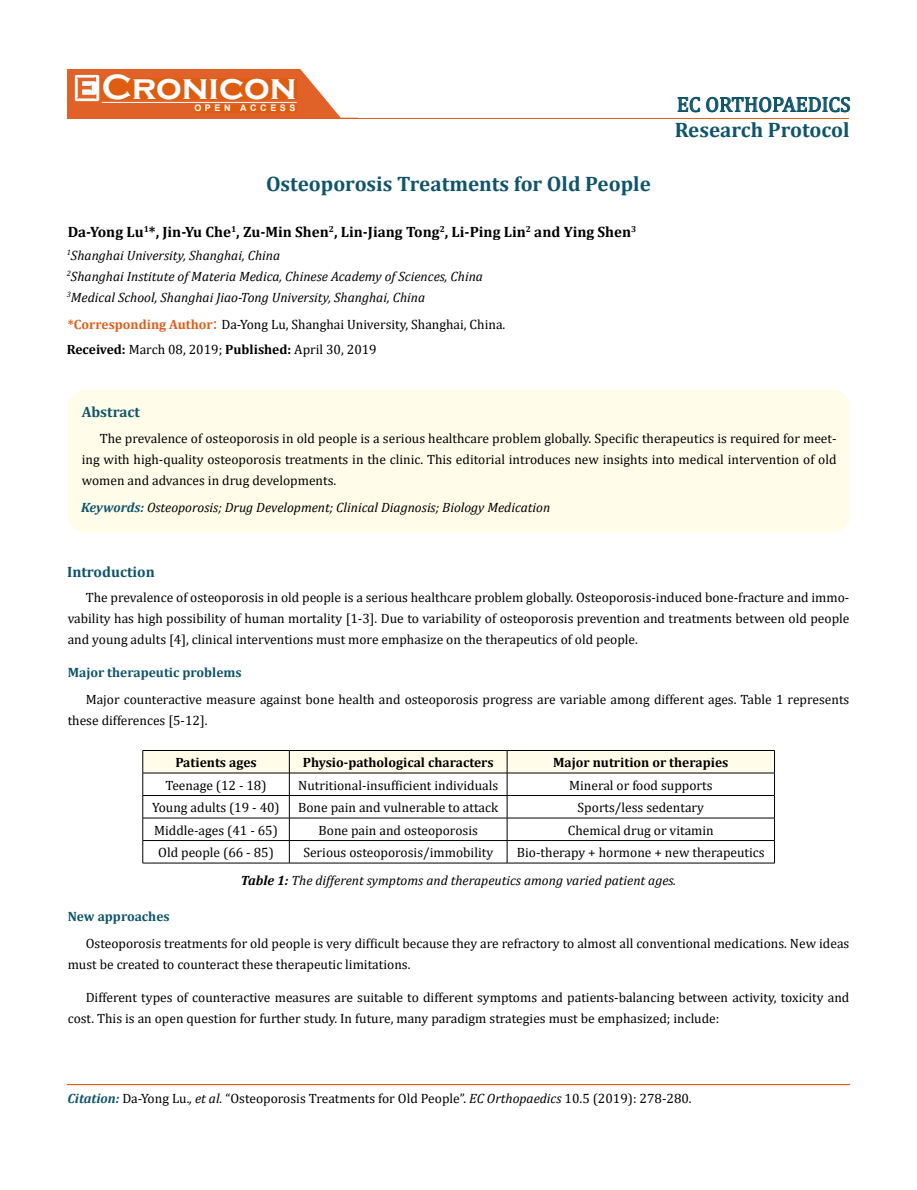
<style>
.page{position:relative;width:917px;height:1190px;background:#fff}
.page>*{position:absolute;margin:0;border:0;box-sizing:border-box;transform-origin:0 0}
.t1{font:700 36px "Copperplate Gothic";color:#fff}
.t2{font:700 21px "Cambria";color:#0e546a}
.t3{font:21px "Cambria";color:#0e546a}
.t4{font:700 15px "Cambria";color:#000}
.t5{font:700 15px "Cambria";color:#0e546a}
.t6{font:13.5px/21px "Cambria";color:#000}
.t7{font:italic 13.5px/21px "Cambria";color:#000}
.t8{font:700 13.5px "Cambria";color:#000}
.t9{font:700 13.5px "Cambria";color:#0e546a}
.t10{font:700 9px "Arial";letter-spacing:.4em;color:#fff}
.s1{font-weight:700;color:#e05d1a}
.s2{font-size:18px;color:#e05d1a}
.s3{font-weight:700}
.s4{font-weight:700;color:#0e546a}
.s5{font-style:normal}
.s6{font-weight:700;font-style:italic;color:#0e546a}
.s7{font-style:italic}
</style>
<div class="page">
<div style="left:67px;top:70px;width:290px;height:49px;background:#e06228"></div>
<svg style="left:300px;top:69px;width:58px;height:49px"></svg>
<img style="left:75px;top:75px;width:24px;height:26px">
<div style="left:102px;top:79px;width:195px;height:21px;background:#df5d11"></div>
<div style="left:194px;top:105px;width:103px;height:7px;background:#df5d11"></div>
<svg style="left:677px;top:97px;width:173px;height:15px"></svg>
<hr style="left:102px;top:102px;width:194px;height:1px;background:#fff">
<hr style="left:279px;top:118px;width:569px;height:1px;background:#e05d1a">
<div style="left:67px;top:1084px;width:782px;height:1px;border:1px solid #e05d1a"></div>
<div style="left:67px;top:390px;width:783px;height:142px;background:#fffde9;border-radius:18px"></div>
<svg style="left:142px;top:750px;width:633px;height:113px"></svg>
<hr style="left:143px;top:862px;width:146px;height:1px;background:#000">
<hr style="left:289px;top:862px;width:218px;height:1px;background:#000">
<hr style="left:507px;top:862px;width:267px;height:1px;background:#000">
<h1 class="t1" style="left:102px;top:68px;width:196px">Cronicon</h1>
<p class="t10" style="left:194px;top:102px;width:103px">OPEN ACCESS</p>
<h2 class="t3" style="left:676px;top:92px;width:175px">EC ORTHOPAEDICS</h2>
<h2 class="t2" style="left:674px;top:115px;width:176px">Research Protocol</h2>
<h2 class="t2" style="left:266px;top:169px;width:386px">Osteoporosis Treatments for Old People</h2>
<p class="t4" style="left:68px;top:221px;width:570px">Da-Yong Lu<sup>1</sup>*, Jin-Yu Che<sup>1</sup>, Zu-Min Shen<sup>2</sup>, Lin-Jiang Tong<sup>2</sup>, Li-Ping Lin<sup>2</sup> and Ying Shen<sup>3</sup></p>
<p class="t7" style="left:67px;top:244px;width:418px"><sup>1</sup>Shanghai University, Shanghai, China<br><sup>2</sup>Shanghai Institute of Materia Medica, Chinese Academy of Sciences, China<br><sup>3</sup>Medical School, Shanghai Jiao-Tong University, Shanghai, China</p>
<p class="t6" style="left:67px;top:311px;width:440px;line-height:25px"><span class="s1">*Corresponding Author</span><span class="s2">:</span> Da-Yong Lu, Shanghai University, Shanghai, China.<br><span class="s3">Received:</span> March 08, 2019; <span class="s3">Published:</span> April 30, 2019</p>
<p class="t5" style="left:82px;top:401px;width:60px">Abstract</p>
<p class="t6" style="left:82px;top:427px;width:756px;text-align:justify;text-indent:18px">The prevalence of osteoporosis in old people is a serious healthcare problem globally. Specific therapeutics is required for meet&shy;ing with high-quality osteoporosis treatments in the clinic. This editorial introduces new insights into medical intervention of old women and advances in drug developments.</p>
<p class="t7" style="left:81px;top:497px;width:471px"><span class="s4">Keywords:</span> Osteoporosis; Drug Development; Clinical Diagnosis; Biology Medication</p>
<p class="t5" style="left:67px;top:561px;width:89px">Introduction</p>
<p class="t6" style="left:68px;top:587px;width:783px;text-align:justify;text-indent:18px">The prevalence of osteoporosis in old people is a serious healthcare problem globally. Osteoporosis-induced bone-fracture and immo&shy;vability has high possibility of human mortality [1-3]. Due to variability of osteoporosis prevention and treatments between old people and young adults [4], clinical interventions must more emphasize on the therapeutics of old people.</p>
<p class="t9" style="left:68px;top:663px;width:176px">Major therapeutic problems</p>
<p class="t6" style="left:68px;top:689px;width:783px;text-indent:18px">Major counteractive measure against bone health and osteoporosis progress are variable among different ages. Table 1 represents these differences [5-12].</p>
<p class="t8" style="left:175px;top:753px;width:83px">Patients ages</p>
<p class="t8" style="left:303px;top:753px;width:192px">Physio-pathological characters</p>
<p class="t8" style="left:553px;top:753px;width:177px">Major nutrition or therapies</p>
<p class="t6" style="left:165px;top:774px;width:103px">Teenage (12 - 18)</p>
<p class="t6" style="left:298px;top:774px;width:201px">Nutritional-insufficient individuals</p>
<p class="t6" style="left:569px;top:774px;width:145px">Mineral or food supports</p>
<p class="t6" style="left:152px;top:797px;width:129px">Young adults (19 - 40)</p>
<p class="t6" style="left:298px;top:797px;width:201px">Bone pain and vulnerable to attack</p>
<p class="t6" style="left:577px;top:797px;width:128px">Sports/less sedentary</p>
<p class="t6" style="left:154px;top:819px;width:125px">Middle-ages (41 - 65)</p>
<p class="t6" style="left:318px;top:819px;width:161px">Bone pain and osteoporosis</p>
<p class="t6" style="left:568px;top:819px;width:147px">Chemical drug or vitamin</p>
<p class="t6" style="left:158px;top:842px;width:117px">Old people (66 - 85)</p>
<p class="t6" style="left:303px;top:842px;width:191px">Serious osteoporosis/immobility</p>
<p class="t7" style="left:241px;top:838px;width:525px;line-height:27.6px;text-indent:276px"><span class="s5">Bio-therapy + hormone + new therapeutics<br></span><span class="s3">Table 1:</span> The different symptoms and therapeutics among varied patient ages.</p>
<p class="t9" style="left:68px;top:906px;width:103px">New approaches</p>
<p class="t6" style="left:68px;top:932px;width:783px;text-indent:18px">Osteoporosis treatments for old people is very difficult because they are refractory to almost all conventional medications. New ideas must be created to counteract these therapeutic limitations.</p>
<p class="t6" style="left:68px;top:986px;width:783px;text-indent:18px">Different types of counteractive measures are suitable to different symptoms and patients-balancing between activity, toxicity and cost. This is an open question for further study. In future, many paradigm strategies must be emphasized; include:</p>
<p class="t6" style="left:67px;top:1087px;width:625px"><span class="s6">Citation:</span> Da-Yong Lu.<span class="s7">, et al.</span> “Osteoporosis Treatments for Old People”. <span class="s7">EC Orthopaedics</span> 10.5 (2019): 278-280.</p>
</div>
